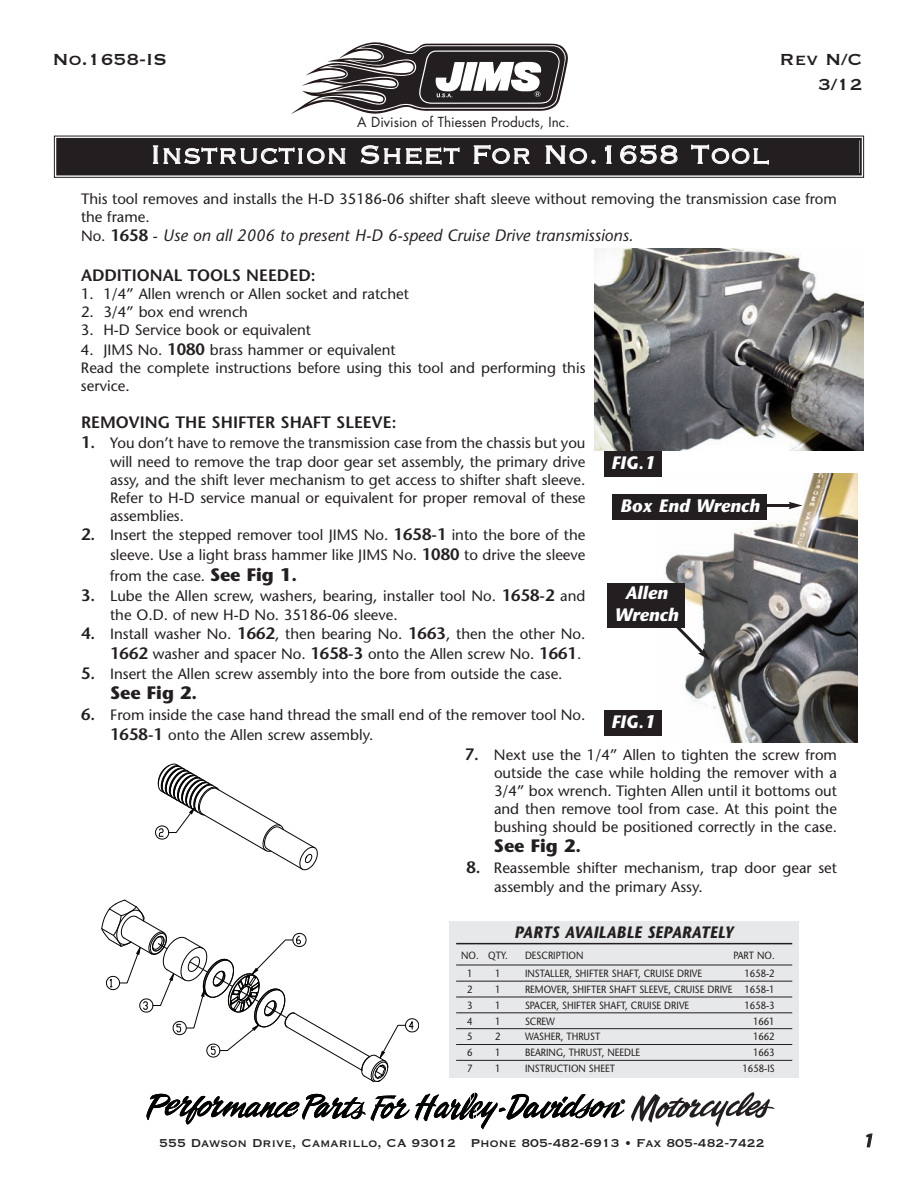
<style>
.page{position:relative;width:918px;height:1188px;background:#fff}
.page>*{position:absolute;margin:0;border:0;box-sizing:border-box;transform-origin:0 0}
.t1{font:33px "Copperplate Thirty Two BC";letter-spacing:.005em;color:#fff}
.t2{font:21px/25.2px "Copperplate Thirty One BC";color:#231f20;text-align:right}
.t3{font:italic 700 18px/21.6px "Stone Sans";color:#fff;text-align:center}
.t4{font:700 18px "Stone Sans";color:#231f20}
.t5{font:italic 600 18px "Stone Sans";color:#231f20}
.t6{font:italic 16.5px "Stone Sans";color:#231f20}
.t7{font:600 16.5px "Stone Sans";color:#231f20}
.t8{font:italic 700 16.5px "Stone Sans";letter-spacing:.02em;color:#231f20;scale:.9 1}
.t9{font:15px/18.1px "Stone Sans";color:#231f20}
.t10{font:15px "Copperplate Thirty One BC";color:#231f20}
.t11{font:13.5px "Futura";color:#231f20}
.t12{font:10.5px "Stone Sans";color:#231f20;scale:.9 1}
.s1{font-style:normal;font-size:15px}
.s2{font-weight:600;font-style:normal}
.s3{font-weight:600;font-size:16.5px}
.s4{font-weight:700;font-size:18px}
</style>
<div class="page">
<svg style="left:291px;top:42px;width:277px;height:72px"></svg>
<svg style="left:631px;top:1092px;width:144px;height:35px"></svg>
<svg style="left:146px;top:1093px;width:479px;height:36px"></svg>
<div style="left:58px;top:140px;width:802px;height:33px;background:#231f20"></div>
<div style="left:54px;top:136px;width:810px;height:42px;border:1px solid #231f20"></div>
<div style="left:56px;top:138px;width:806px;height:37px;border:2px solid #231f20"></div>
<svg style="left:159px;top:789px;width:203px;height:285px"></svg>
<svg style="left:300px;top:847px;width:17px;height:23px"></svg>
<svg style="left:263px;top:825px;width:20px;height:26px"></svg>
<svg style="left:155px;top:764px;width:64px;height:75px"></svg>
<svg style="left:362px;top:1019px;width:57px;height:63px"></svg>
<svg style="left:102px;top:900px;width:204px;height:157px"></svg>
<div style="left:449px;top:921px;width:350px;height:157px;background:#e7e8e9"></div>
<hr style="left:456px;top:943px;width:336px;height:1px;background:#231f20">
<hr style="left:456px;top:965px;width:336px;height:1px;background:#231f20">
<hr style="left:456px;top:981px;width:336px;height:1px;background:#231f20">
<hr style="left:456px;top:997px;width:336px;height:1px;background:#231f20">
<hr style="left:456px;top:1012px;width:336px;height:1px;background:#231f20">
<hr style="left:456px;top:1028px;width:336px;height:1px;background:#231f20">
<hr style="left:456px;top:1044px;width:336px;height:1px;background:#231f20">
<hr style="left:456px;top:1060px;width:336px;height:1px;background:#231f20">
<img style="left:594px;top:249px;width:270px;height:202px">
<img style="left:656px;top:473px;width:202px;height:270px">
<div style="left:604px;top:452px;width:58px;height:25px;background:#231f20"></div>
<div style="left:604px;top:711px;width:58px;height:25px;background:#231f20"></div>
<hr style="left:756px;top:504px;width:35px;height:3px;background:#231f20">
<svg style="left:789px;top:502px;width:13px;height:7px"></svg>
<div style="left:613px;top:495px;width:154px;height:25px;background:#231f20"></div>
<svg style="left:656px;top:600px;width:55px;height:61px"></svg>
<div style="left:608px;top:583px;width:78px;height:45px;background:#231f20"></div>
<h2 class="t2" style="left:52px;top:45px;width:116px">No.1658-IS</h2>
<p class="t11" style="left:357px;top:116px;width:214px">A Division of Thiessen Products, Inc.</p>
<h1 class="t1" style="left:150px;top:133px;width:621px">Instruction Sheet For No.1658 Tool</h1>
<h2 class="t2" style="left:780px;top:45px;width:84px">Rev N/C<br>3/12</h2>
<p class="t9" style="left:81px;top:191px;width:758px">This tool removes and installs the H-D 35186-06 shifter shaft sleeve without removing the transmission case from the frame.</p>
<p class="t6" style="left:81px;top:229px;width:554px"><span class="s1">No.</span> <span class="s2">1658</span> <span class="s1">-</span> Use on all 2006 to present H-D 6-speed Cruise Drive transmissions.</p>
<p class="t7" style="left:81px;top:269px;width:236px">ADDITIONAL TOOLS NEEDED:</p>
<p class="t9" style="left:81px;top:287px;width:329px">1. 1/4” Allen wrench or Allen socket and ratchet</p>
<p class="t9" style="left:81px;top:305px;width:169px">2. 3/4” box end wrench</p>
<p class="t9" style="left:81px;top:323px;width:232px">3. H-D Service book or equivalent</p>
<p class="t9" style="left:81px;top:342px;width:506px">4. JIMS No. <span class="s3">1080</span> brass hammer or equivalent<br>Read the complete instructions before using this tool and performing this service.</p>
<p class="t7" style="left:81px;top:416px;width:317px">REMOVING THE SHIFTER SHAFT SLEEVE:</p>
<p class="t9" style="left:110px;top:435px;width:477px;text-align:justify;text-indent:-29px"><span class="s3">1.</span> You don’t have to remove the transmission case from the chassis but you will need to remove the trap door gear set assembly, the primary drive assy, and the shift lever mechanism to get access to shifter shaft sleeve.<br>Refer to H-D service manual or equivalent for proper removal of these assemblies.</p>
<p class="t9" style="left:110px;top:526px;width:477px;line-height:20.4px;text-align:justify;text-indent:-29px"><span class="s3">2.</span> Insert the stepped remover tool JIMS No. <span class="s3">1658-1</span> into the bore of the sleeve. Use a light brass hammer like JIMS No. <span class="s3">1080</span> to drive the sleeve from the case. <span class="s4">See Fig 1.</span></p>
<p class="t9" style="left:110px;top:588px;width:477px;line-height:18.8px;text-indent:-29px"><span class="s3">3.</span> Lube the Allen screw, washers, bearing, installer tool No. <span class="s3">1658-2</span> and the O.D. of new H-D No. 35186-06 sleeve.</p>
<p class="t9" style="left:81px;top:625px;width:506px;line-height:19.8px;text-align:right"><span class="s3">4.</span> Install washer No. <span class="s3">1662</span>, then bearing No. <span class="s3">1663</span>, then the other No.<br><span class="s3">1662</span> washer and spacer No. <span class="s3">1658-3</span> onto the Allen screw No. <span class="s3">1661</span>.</p>
<p class="t9" style="left:81px;top:666px;width:483px"><span class="s3">5.</span> Insert the Allen screw assembly into the bore from outside the case.</p>
<p class="t4" style="left:110px;top:686px;width:89px">See Fig 2.</p>
<p class="t9" style="left:110px;top:706px;width:477px;line-height:19.8px;text-indent:-29px"><span class="s3">6.</span> From inside the case hand thread the small end of the remover tool No.<br><span class="s3">1658-1</span> onto the Allen screw assembly.</p>
<p class="t9" style="left:494px;top:747px;width:345px;text-align:justify;text-indent:-29px"><span class="s3">7.</span> Next use the 1/4” Allen to tighten the screw from outside the case while holding the remover with a 3/4” box wrench. Tighten Allen until it bottoms out and then remove tool from case. At this point the bushing should be positioned correctly in the case.</p>
<p class="t4" style="left:494px;top:839px;width:89px">See Fig 2.</p>
<p class="t9" style="left:494px;top:860px;width:345px;line-height:18.8px;text-indent:-28px"><span class="s3">8.</span> Reassemble shifter mechanism, trap door gear set assembly and the primary Assy.</p>
<p class="t8" style="left:514px;top:926px;width:245px">PARTS AVAILABLE SEPARATELY</p>
<p class="t12" style="left:461px;top:951px;width:53px">NO. QTY.</p>
<p class="t12" style="left:525px;top:951px;width:67px">DESCRIPTION</p>
<p class="t12" style="left:733px;top:951px;width:47px">PART NO.</p>
<p class="t12" style="left:467px;top:969px;width:8px">1</p>
<p class="t12" style="left:495px;top:969px;width:8px">1</p>
<p class="t12" style="left:525px;top:969px;width:198px">INSTALLER, SHIFTER SHAFT, CRUISE DRIVE</p>
<p class="t12" style="left:744px;top:969px;width:35px">1658-2</p>
<p class="t12" style="left:467px;top:985px;width:8px">2</p>
<p class="t12" style="left:495px;top:985px;width:8px">1</p>
<p class="t12" style="left:525px;top:985px;width:279px">REMOVER, SHIFTER SHAFT SLEEVE, CRUISE DRIVE 1658-1</p>
<p class="t12" style="left:467px;top:1001px;width:8px">3</p>
<p class="t12" style="left:495px;top:1001px;width:8px">1</p>
<p class="t12" style="left:525px;top:1001px;width:184px">SPACER, SHIFTER SHAFT, CRUISE DRIVE</p>
<p class="t12" style="left:744px;top:1001px;width:35px">1658-3</p>
<p class="t12" style="left:467px;top:1017px;width:8px">4</p>
<p class="t12" style="left:495px;top:1017px;width:8px">1</p>
<p class="t12" style="left:525px;top:1017px;width:35px">SCREW</p>
<p class="t12" style="left:753px;top:1017px;width:26px">1661</p>
<p class="t12" style="left:467px;top:1033px;width:8px">5</p>
<p class="t12" style="left:495px;top:1033px;width:8px">2</p>
<p class="t12" style="left:525px;top:1033px;width:85px">WASHER, THRUST</p>
<p class="t12" style="left:753px;top:1033px;width:26px">1662</p>
<p class="t12" style="left:467px;top:1049px;width:8px">6</p>
<p class="t12" style="left:495px;top:1049px;width:8px">1</p>
<p class="t12" style="left:525px;top:1049px;width:130px">BEARING, THRUST, NEEDLE</p>
<p class="t12" style="left:753px;top:1049px;width:26px">1663</p>
<p class="t12" style="left:467px;top:1064px;width:8px">7</p>
<p class="t12" style="left:495px;top:1064px;width:8px">1</p>
<p class="t12" style="left:525px;top:1064px;width:102px">INSTRUCTION SHEET</p>
<p class="t12" style="left:742px;top:1064px;width:37px">1658-IS</p>
<p class="t3" style="left:611px;top:453px;width:46px">FIG.1</p>
<p class="t3" style="left:620px;top:496px;width:141px">Box End Wrench</p>
<p class="t3" style="left:615px;top:584px;width:65px">Allen<br>Wrench</p>
<p class="t3" style="left:611px;top:713px;width:46px">FIG.1</p>
<p class="t10" style="left:159px;top:1133px;width:607px">555 Dawson Drive, Camarillo, CA 93012 Phone 805-482-6913 • Fax 805-482-7422</p>
<p class="t5" style="left:863px;top:1134px;width:12px">1</p>
</div>
